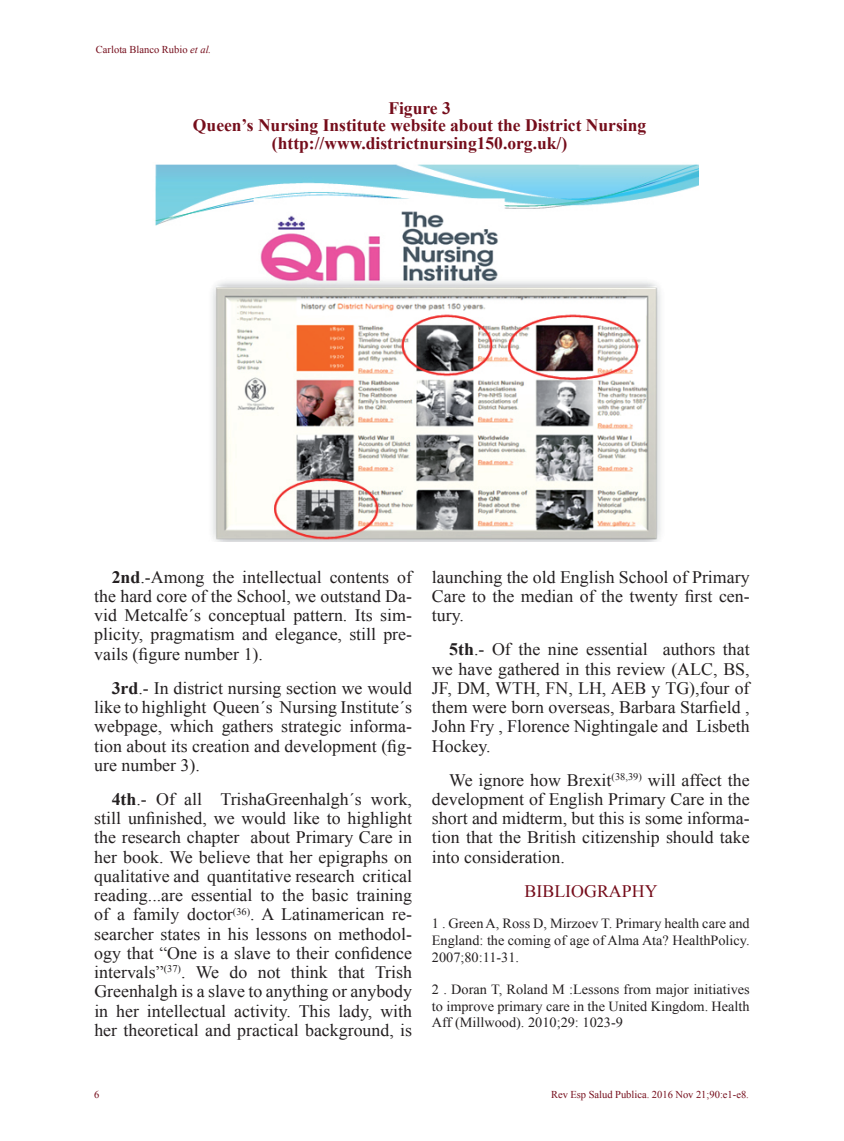
<style>
.page{position:relative;width:844px;height:1141px;background:#fff}
.page>*{position:absolute;margin:0;border:0;box-sizing:border-box;transform-origin:0 0}
.t1{font:17.5px/19.2px "Times New Roman";color:#231f20;text-align:justify}
.t2{font:700 17.5px/17.5px "Times New Roman";color:#750d1b;text-align:center}
.t3{font:17.5px "Times New Roman";color:#750d1b}
.t4{font:14px/16.8px "Times New Roman";color:#231f20;text-align:justify}
.t5{font:10.5px "Times New Roman";color:#750d1b}
.s1{font-style:italic}
.s2{font-weight:700}
</style>
<div class="page">
<img style="left:155px;top:164px;width:543px;height:378px">
<p class="t5" style="left:96px;top:43px;width:117px">Carlota Blanco Rubio <span class="s1">et al.</span></p>
<p class="t2" style="left:193px;top:99px;width:454px">Figure 3<br>Queen’s Nursing Institute website about the District Nursing (http://www.districtnursing150.org.uk/)</p>
<p class="t1" style="left:94px;top:567px;width:319px;text-indent:17px"><span class="s2">2nd</span>.-Among the intellectual contents of the hard core of the School, we outstand Da&shy;vid Metcalfe´s conceptual pattern. Its sim&shy;plicity, pragmatism and elegance, still pre&shy;vails (figure number 1).</p>
<p class="t1" style="left:94px;top:678px;width:319px;text-indent:17px"><span class="s2">3rd</span>.- In district nursing section we would like to highlight Queen´s Nursing Institute´s webpage, which gathers strategic informa&shy;tion about its creation and development (fig&shy;ure number 3).</p>
<p class="t1" style="left:94px;top:789px;width:319px;text-indent:17px"><span class="s2">4th</span>.- Of all TrishaGreenhalgh´s work, still unfinished, we would like to highlight the research chapter about Primary Care in her book. We believe that her epigraphs on qualitative and quantitative research critical reading...are essential to the basic training of a family doctor<sup>(36)</sup>. A Latinamerican re&shy;searcher states in his lessons on methodol&shy;ogy that “One is a slave to their confidence intervals”<sup>(37)</sup>. We do not think that Trish Greenhalgh is a slave to anything or anybody in her intellectual activity. This lady, with her theoretical and practical background, is</p>
<p class="t1" style="left:432px;top:567px;width:319px">launching the old English School of Primary Care to the median of the twenty first cen&shy;tury.</p>
<p class="t1" style="left:432px;top:639px;width:319px;text-indent:17px"><span class="s2">5th</span>.- Of the nine essential authors that we have gathered in this review (ALC, BS, JF, DM, WTH, FN, LH, AEB y TG),four of them were born overseas, Barbara Starfield , John Fry , Florence Nightingale and Lisbeth Hockey.</p>
<p class="t1" style="left:432px;top:770px;width:319px;text-indent:17px">We ignore how Brexit<sup>(38,39)</sup> will affect the development of English Primary Care in the short and midterm, but this is some informa&shy;tion that the British citizenship should take into consideration.</p>
<p class="t3" style="left:524px;top:879px;width:134px">BIBLIOGRAPHY</p>
<p class="t4" style="left:432px;top:915px;width:319px">1 . Green A, Ross D, Mirzoev T. Primary health care and England: the coming of age of Alma Ata? HealthPolicy.<br>2007;80:11-31.</p>
<p class="t4" style="left:432px;top:980px;width:319px">2 . Doran T, Roland M :Lessons from major initiatives to improve primary care in the United Kingdom. Health Aff (Millwood). 2010;29: 1023-9</p>
<p class="t5" style="left:94px;top:1087px;width:7px">6</p>
<p class="t5" style="left:551px;top:1087px;width:199px">Rev Esp Salud Publica. 2016 Nov 21;90:e1-e8.</p>
</div>
